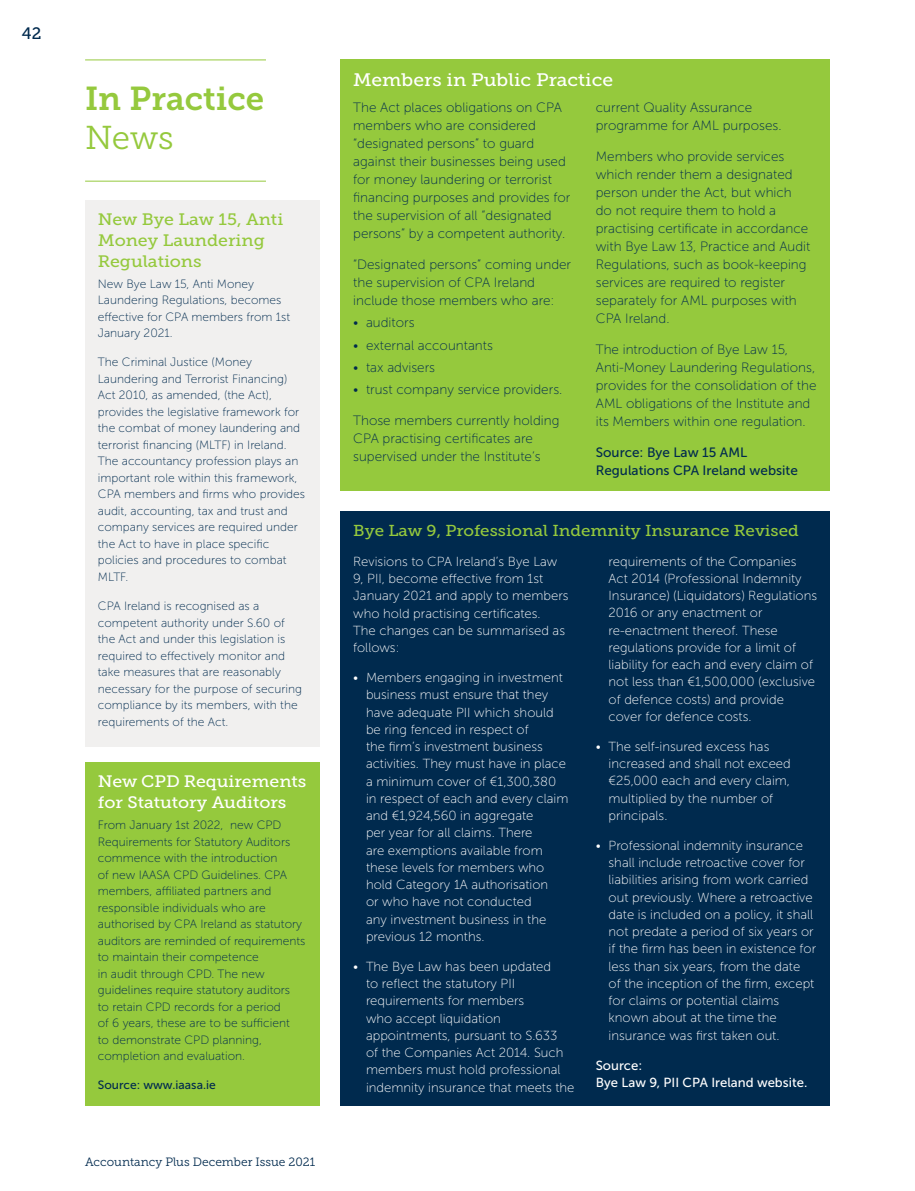
<style>
.page{position:relative;width:915px;height:1191px;background:#fff}
.page>*{position:absolute;margin:0;border:0;box-sizing:border-box;transform-origin:0 0}
.t1{font:33px "Museo Slab 700";color:#95c93d}
.t2{font:33px "Museo Slab 300";color:#95c93d}
.t3{font:18px "Museo Slab 500";color:#fff;scale:1.07 1}
.t4{font:16.5px/21px "Museo Slab 500";color:#95c93d;scale:1.07 1}
.t5{font:16.5px/21px "Museo Slab 500";color:#fff;scale:1.07 1}
.t6{font:16.5px "Museo Slab 500";color:#002a4e}
.t7{font:15.75px "Museo Slab 500";color:#95c93d;scale:1.07 1}
.t8{font:13.5px/18px "Museo Sans 100";color:#002a4e}
.t9{font:13.5px/18px "Museo Sans 500";color:#002a4e}
.t10{font:13.2px/17.2px "Museo Sans 100";color:#fff}
.t11{font:13.2px/17.2px "Museo Sans 500";color:#fff}
.t12{font:12px/16.5px "Museo Sans 100";color:#002a4e}
.t13{font:12px "Museo Slab 300";color:#002a4e}
.t14{font:12px "Museo Sans 500";color:#002a4e}
</style>
<div class="page">
<hr style="left:85px;top:60px;width:181px;height:1px;background:#95c93d">
<hr style="left:85px;top:181px;width:181px;height:1px;background:#95c93d">
<div style="left:340px;top:60px;width:489px;height:431px;background:#95c93d"></div>
<div style="left:85px;top:200px;width:234px;height:546px;background:#f1f0ef"></div>
<div style="left:340px;top:511px;width:489px;height:595px;background:#002a4e"></div>
<div style="left:85px;top:762px;width:234px;height:344px;background:#95c93d"></div>
<p class="t6" style="left:22px;top:24px;width:21px">42</p>
<h1 class="t1" style="left:85px;top:80px;width:180px">In Practice</h1>
<h1 class="t2" style="left:85px;top:119px;width:90px">News</h1>
<p class="t4" style="left:98px;top:209px;width:175px">New Bye Law 15, Anti<br>Money Laundering<br>Regulations</p>
<p class="t12" style="left:98px;top:275px;width:194px">New Bye Law 15, Anti Money<br>Laundering Regulations, becomes effective for CPA members from 1st<br>January 2021.</p>
<p class="t12" style="left:98px;top:354px;width:209px">The Criminal Justice (Money Laundering and Terrorist Financing)<br>Act 2010, as amended, (the Act), provides the legislative framework for the combat of money laundering and terrorist financing (MLTF) in Ireland.<br>The accountancy profession plays an important role within this framework, CPA members and firms who provides audit, accounting, tax and trust and company services are required under the Act to have in place specific policies and procedures to combat MLTF.</p>
<p class="t12" style="left:98px;top:598px;width:205px">CPA Ireland is recognised as a competent authority under S.60 of the Act and under this legislation is required to effectively monitor and take measures that are reasonably necessary for the purpose of securing compliance by its members, with the requirements of the Act.</p>
<p class="t5" style="left:98px;top:771px;width:196px">New CPD Requirements for Statutory Auditors</p>
<p class="t12" style="left:98px;top:816px;width:209px">From January 1st 2022, new CPD Requirements for Statutory Auditors commence with the introduction<br>of new IAASA CPD Guidelines. CPA members, affiliated partners and responsible individuals who are authorised by CPA Ireland as statutory auditors are reminded of requirements to maintain their competence<br>in audit through CPD. The new guidelines require statutory auditors<br>to retain CPD records for a period<br>of 6 years, these are to be sufficient<br>to demonstrate CPD planning, completion and evaluation.</p>
<p class="t14" style="left:98px;top:1078px;width:119px">Source: www.iaasa.ie</p>
<p class="t13" style="left:85px;top:1155px;width:231px">Accountancy Plus December Issue 2021</p>
<h2 class="t3" style="left:353px;top:70px;width:244px">Members in Public Practice</h2>
<p class="t8" style="left:353px;top:99px;width:219px">The Act places obligations on CPA members who are considered “designated persons” to guard against their businesses being used for money laundering or terrorist financing purposes and provides for the supervision of all “designated persons” by a competent authority.</p>
<p class="t8" style="left:353px;top:256px;width:219px">“Designated persons” coming under the supervision of CPA Ireland include those members who are:</p>
<p class="t8" style="left:353px;top:314px;width:63px">• auditors</p>
<p class="t8" style="left:353px;top:336px;width:141px">• external accountants</p>
<p class="t8" style="left:353px;top:358px;width:83px">• tax advisers</p>
<p class="t8" style="left:353px;top:381px;width:211px">• trust company service providers.</p>
<p class="t8" style="left:353px;top:411px;width:208px">Those members currently holding<br>CPA practising certificates are supervised under the Institute’s</p>
<p class="t8" style="left:595px;top:99px;width:187px">current Quality Assurance programme for AML purposes.</p>
<p class="t8" style="left:595px;top:147px;width:216px">Members who provide services which render them a designated person under the Act, but which do not require them to hold a practising certificate in accordance with Bye Law 13, Practice and Audit<br>Regulations, such as book-keeping services are required to register separately for AML purposes with<br>CPA Ireland.</p>
<p class="t8" style="left:595px;top:340px;width:222px">The introduction of Bye Law 15, Anti-Money Laundering Regulations, provides for the consolidation of the AML obligations of the Institute and its Members within one regulation.</p>
<p class="t9" style="left:595px;top:443px;width:203px">Source: Bye Law 15 AML<br>Regulations CPA Ireland website</p>
<p class="t7" style="left:353px;top:521px;width:418px">Bye Law 9, Professional Indemnity Insurance Revised</p>
<p class="t10" style="left:353px;top:553px;width:217px">Revisions to CPA Ireland’s Bye Law<br>9, PII, become effective from 1st<br>January 2021 and apply to members who hold practising certificates.<br>The changes can be summarised as follows:</p>
<p class="t10" style="left:366px;top:669px;width:204px;text-indent:-13px">• Members engaging in investment business must ensure that they have adequate PII which should be ring fenced in respect of<br>the firm’s investment business activities. They must have in place a minimum cover of €1,300,380 in respect of each and every claim and €1,924,560 in aggregate<br>per year for all claims. There<br>are exemptions available from these levels for members who hold Category 1A authorisation<br>or who have not conducted<br>any investment business in the previous 12 months.</p>
<p class="t10" style="left:366px;top:957px;width:210px;text-indent:-13px">• The Bye Law has been updated<br>to reflect the statutory PII requirements for members<br>who accept liquidation appointments, pursuant to S.633<br>of the Companies Act 2014. Such members must hold professional indemnity insurance that meets the</p>
<p class="t10" style="left:608px;top:552px;width:210px">requirements of the Companies<br>Act 2014 (Professional Indemnity<br>Insurance) (Liquidators) Regulations<br>2016 or any enactment or re-enactment thereof. These regulations provide for a limit of liability for each and every claim of not less than €1,500,000 (exclusive of defence costs) and provide cover for defence costs.</p>
<p class="t10" style="left:608px;top:738px;width:184px;text-indent:-13px">• The self-insured excess has increased and shall not exceed €25,000 each and every claim, multiplied by the number of principals.</p>
<p class="t10" style="left:608px;top:837px;width:209px;text-indent:-13px">• Professional indemnity insurance shall include retroactive cover for liabilities arising from work carried out previously. Where a retroactive date is included on a policy, it shall not predate a period of six years or if the firm has been in existence for less than six years, from the date<br>of the inception of the firm, except for claims or potential claims known about at the time the insurance was first taken out.</p>
<p class="t11" style="left:595px;top:1056px;width:213px">Source:<br>Bye Law 9, PII CPA Ireland website.</p>
</div>
